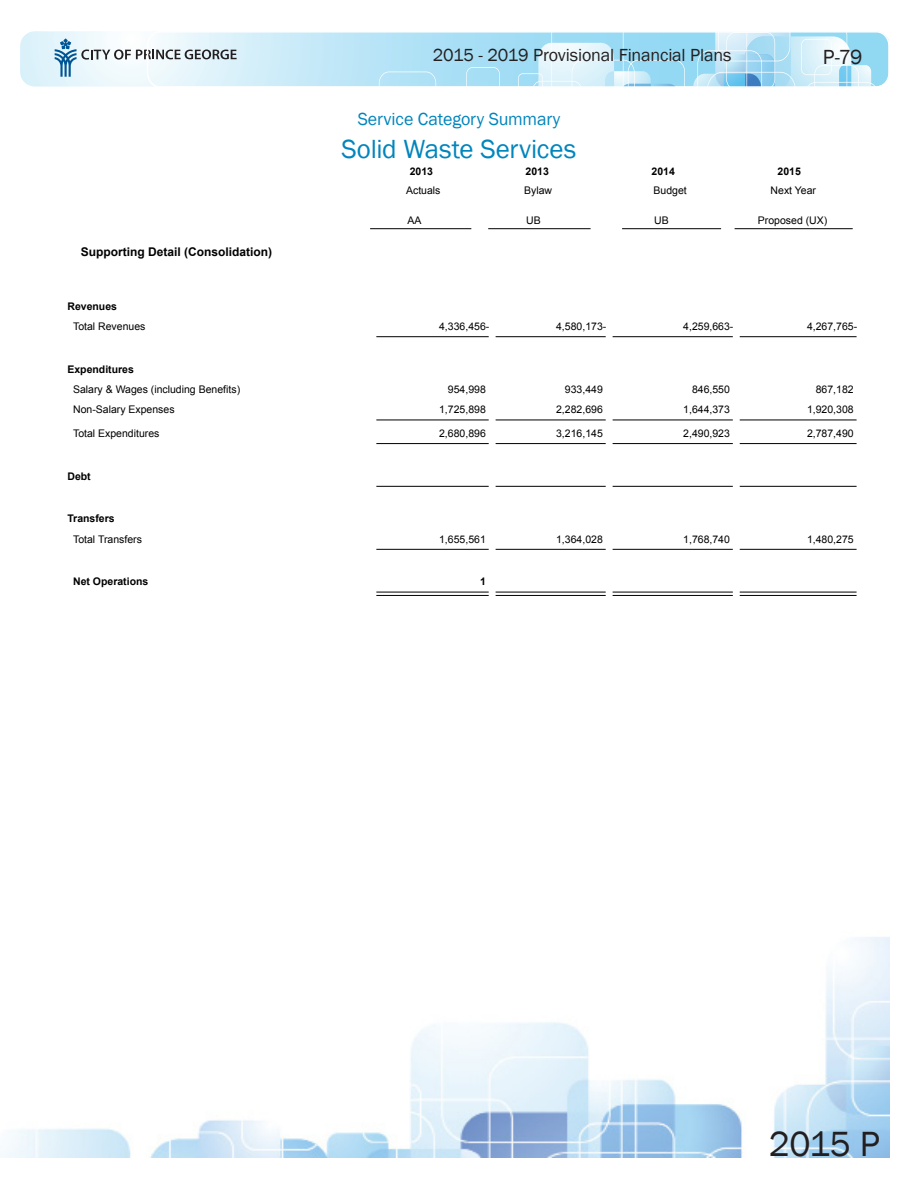
<style>
.page{position:relative;width:918px;height:1188px;background:#fff}
.page>*{position:absolute;margin:0;border:0;box-sizing:border-box;transform-origin:0 0}
.t1{font:36px "Franklin Gothic";color:#231f20}
.t2{font:27px "Franklin Gothic";letter-spacing:-.01em;color:#0085bd}
.t3{font:21px "Franklin Gothic";color:#231f20}
.t4{font:18px "Franklin Gothic";letter-spacing:-.01em;color:#231f20}
.t5{font:18px "Franklin Gothic";letter-spacing:-.01em;color:#0085bd}
.t6{font:700 15px "Arial";color:#000}
.t7{font:700 12px "Arial";color:#000}
.t8{font:10.5px/20.2px "Arial";color:#000}
.t9{font:700 10.5px "Arial";color:#000}
.s1{font-weight:700}
</style>
<div class="page">
<img style="left:0;top:937px;width:890px;height:221px">
<svg style="left:20px;top:31px;width:126px;height:56px"></svg>
<svg style="left:55px;top:39px;width:91px;height:38px"></svg>
<svg style="left:146px;top:32px;width:743px;height:56px"></svg>
<hr style="left:622px;top:228px;width:99px;height:1px;background:#000">
<hr style="left:735px;top:228px;width:118px;height:1px;background:#000">
<hr style="left:370px;top:228px;width:101px;height:1px;background:#000">
<hr style="left:488px;top:228px;width:103px;height:1px;background:#000">
<hr style="left:376px;top:336px;width:113px;height:1px;background:#000">
<hr style="left:496px;top:336px;width:110px;height:1px;background:#000">
<hr style="left:613px;top:336px;width:120px;height:1px;background:#000">
<hr style="left:740px;top:336px;width:117px;height:1px;background:#000">
<hr style="left:376px;top:420px;width:113px;height:1px;background:#000">
<hr style="left:496px;top:420px;width:110px;height:1px;background:#000">
<hr style="left:613px;top:420px;width:120px;height:1px;background:#000">
<hr style="left:740px;top:420px;width:117px;height:1px;background:#000">
<hr style="left:376px;top:443px;width:113px;height:1px;background:#000">
<hr style="left:496px;top:443px;width:110px;height:1px;background:#000">
<hr style="left:613px;top:443px;width:120px;height:1px;background:#000">
<hr style="left:740px;top:443px;width:117px;height:1px;background:#000">
<hr style="left:376px;top:486px;width:113px;height:1px;background:#000">
<hr style="left:496px;top:486px;width:110px;height:1px;background:#000">
<hr style="left:613px;top:486px;width:120px;height:1px;background:#000">
<hr style="left:740px;top:486px;width:117px;height:1px;background:#000">
<hr style="left:376px;top:549px;width:113px;height:1px;background:#000">
<hr style="left:496px;top:549px;width:110px;height:1px;background:#000">
<hr style="left:613px;top:549px;width:120px;height:1px;background:#000">
<hr style="left:740px;top:549px;width:117px;height:1px;background:#000">
<hr style="left:376px;top:592px;width:113px;height:1px;background:#000">
<hr style="left:496px;top:592px;width:110px;height:1px;background:#000">
<hr style="left:613px;top:592px;width:120px;height:1px;background:#000">
<hr style="left:740px;top:592px;width:117px;height:1px;background:#000">
<hr style="left:376px;top:595px;width:113px;height:1px;background:#000">
<hr style="left:496px;top:595px;width:110px;height:1px;background:#000">
<hr style="left:613px;top:595px;width:120px;height:1px;background:#000">
<hr style="left:740px;top:595px;width:117px;height:1px;background:#000">
<p class="t6" style="left:490px;top:37px;width:155px">SERVICE CATEGORY</p>
<h3 class="t4" style="left:433px;top:44px;width:300px">2015 - 2019 Provisional Financial Plans</h3>
<h3 class="t3" style="left:823px;top:44px;width:41px">P-79</h3>
<p class="t5" style="left:358px;top:108px;width:204px">Service Category Summary</p>
<p class="t2" style="left:342px;top:132px;width:236px">Solid Waste Services</p>
<p class="t7" style="left:81px;top:244px;width:193px">Supporting Detail (Consolidation)</p>
<p class="t8" style="left:73px;top:296px;width:74px;text-indent:-6px"><span class="s1">Revenues<br></span>Total Revenues</p>
<p class="t8" style="left:73px;top:359px;width:169px;text-indent:-6px"><span class="s1">Expenditures<br></span>Salary &amp; Wages (including Benefits)</p>
<p class="t9" style="left:410px;top:164px;width:25px">2013</p>
<p class="t9" style="left:526px;top:164px;width:25px">2013</p>
<p class="t9" style="left:652px;top:164px;width:25px">2014</p>
<p class="t9" style="left:778px;top:164px;width:25px">2015</p>
<p class="t8" style="left:406px;top:180px;width:36px">Actuals</p>
<p class="t8" style="left:524px;top:180px;width:30px">Bylaw</p>
<p class="t8" style="left:654px;top:180px;width:35px">Budget</p>
<p class="t8" style="left:771px;top:180px;width:47px">Next Year</p>
<p class="t8" style="left:407px;top:211px;width:16px">AA</p>
<p class="t8" style="left:526px;top:211px;width:16px">UB</p>
<p class="t8" style="left:654px;top:211px;width:16px">UB</p>
<p class="t8" style="left:758px;top:211px;width:71px">Proposed (UX)</p>
<p class="t8" style="left:439px;top:316px;width:52px">4,336,456-</p>
<p class="t8" style="left:556px;top:316px;width:52px">4,580,173-</p>
<p class="t8" style="left:683px;top:316px;width:52px">4,259,663-</p>
<p class="t8" style="left:807px;top:316px;width:52px">4,267,765-</p>
<p class="t8" style="left:448px;top:379px;width:39px">954,998</p>
<p class="t8" style="left:565px;top:379px;width:39px">933,449</p>
<p class="t8" style="left:692px;top:379px;width:39px">846,550</p>
<p class="t8" style="left:816px;top:379px;width:39px">867,182</p>
<p class="t8" style="left:73px;top:400px;width:103px">Non-Salary Expenses</p>
<p class="t8" style="left:439px;top:400px;width:48px">1,725,898</p>
<p class="t8" style="left:556px;top:400px;width:48px">2,282,696</p>
<p class="t8" style="left:683px;top:400px;width:48px">1,644,373</p>
<p class="t8" style="left:807px;top:400px;width:48px">1,920,308</p>
<p class="t8" style="left:73px;top:423px;width:88px">Total Expenditures</p>
<p class="t8" style="left:439px;top:423px;width:48px">2,680,896</p>
<p class="t8" style="left:556px;top:423px;width:48px">3,216,145</p>
<p class="t8" style="left:683px;top:423px;width:48px">2,490,923</p>
<p class="t8" style="left:807px;top:423px;width:48px">2,787,490</p>
<p class="t9" style="left:67px;top:469px;width:25px">Debt</p>
<p class="t8" style="left:73px;top:509px;width:70px;text-indent:-6px"><span class="s1">Transfers<br></span>Total Transfers</p>
<p class="t8" style="left:439px;top:529px;width:48px">1,655,561</p>
<p class="t8" style="left:556px;top:529px;width:48px">1,364,028</p>
<p class="t8" style="left:683px;top:529px;width:48px">1,768,740</p>
<p class="t8" style="left:807px;top:529px;width:48px">1,480,275</p>
<p class="t9" style="left:73px;top:575px;width:77px">Net Operations</p>
<p class="t9" style="left:480px;top:575px;width:7px">1</p>
<h1 class="t1" style="left:769px;top:1122px;width:112px">2015 P</h1>
</div>
